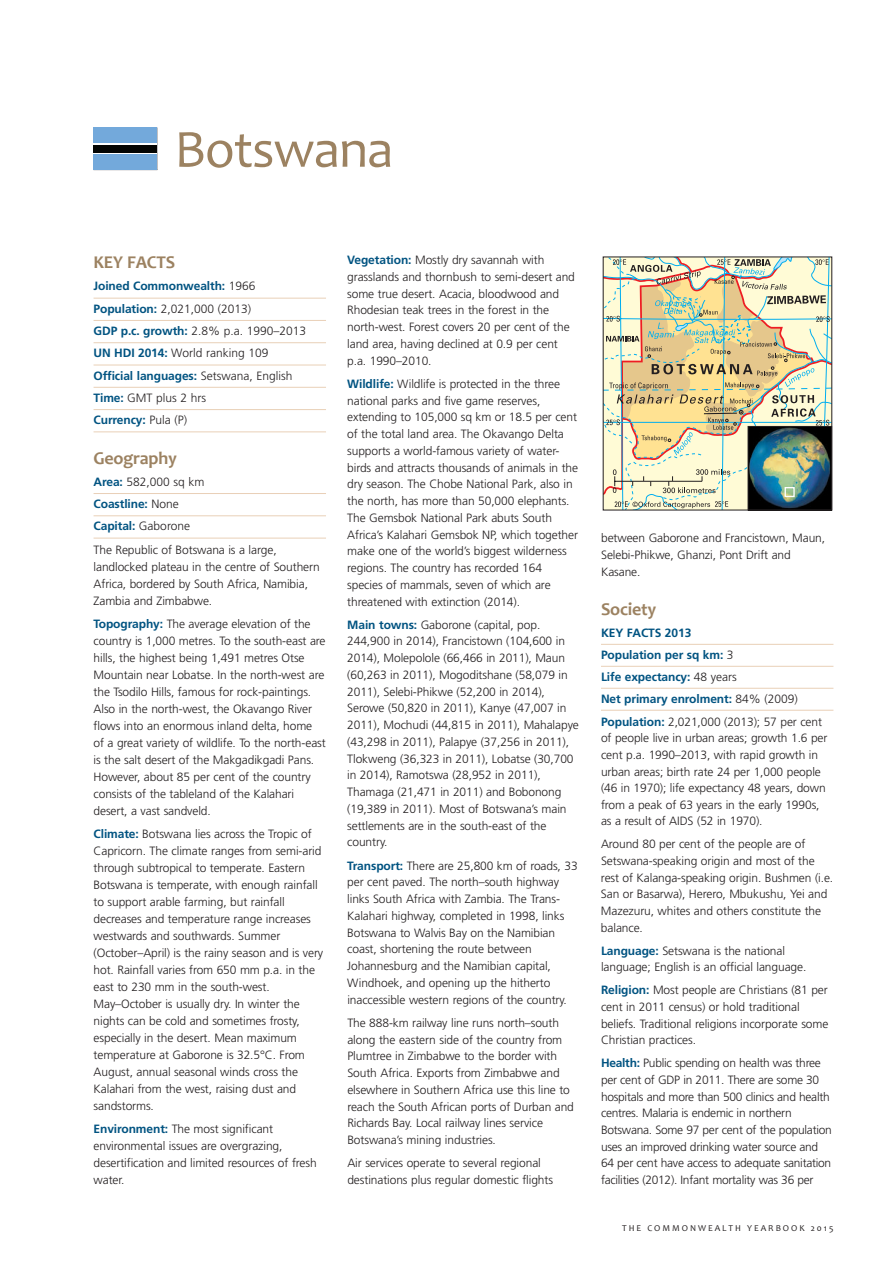
<style>
.page{position:relative;width:893px;height:1263px;background:#fff}
.page>*{position:absolute;margin:0;border:0;box-sizing:border-box;transform-origin:0 0}
.t1{font:54px "Candara";color:#9c8261}
.t2{font:700 18px "Candara";letter-spacing:-.01em;color:#9c8261}
.t3{font:300 12px/16.8px "Frutiger";letter-spacing:-.01em;color:#231f20}
.t4{font:700 12px/22.4px "Frutiger";letter-spacing:-.01em;color:#015381}
.t5{font:9px "Candara";letter-spacing:.22em;color:#231f20}
.s1{font-weight:300;color:#231f20}
.s2{font-weight:700;color:#015381}
</style>
<div class="page">
<hr style="left:94px;top:298px;width:232px;height:1px;background:#e9d0b7">
<hr style="left:94px;top:320px;width:232px;height:1px;background:#e9d0b7">
<hr style="left:94px;top:342px;width:232px;height:1px;background:#e9d0b7">
<hr style="left:94px;top:365px;width:232px;height:1px;background:#e9d0b7">
<hr style="left:94px;top:387px;width:232px;height:1px;background:#e9d0b7">
<hr style="left:94px;top:409px;width:232px;height:1px;background:#e9d0b7">
<hr style="left:94px;top:432px;width:232px;height:1px;background:#e9d0b7">
<hr style="left:94px;top:493px;width:232px;height:1px;background:#e9d0b7">
<hr style="left:94px;top:515px;width:232px;height:1px;background:#e9d0b7">
<hr style="left:94px;top:538px;width:232px;height:1px;background:#e9d0b7">
<hr style="left:601px;top:644px;width:232px;height:1px;background:#e9d0b7">
<hr style="left:601px;top:666px;width:232px;height:1px;background:#e9d0b7">
<hr style="left:601px;top:688px;width:232px;height:1px;background:#e9d0b7">
<hr style="left:601px;top:710px;width:232px;height:1px;background:#e9d0b7">
<div style="left:94px;top:128px;width:63px;height:42px;background:#73a9db"></div>
<hr style="left:94px;top:152px;width:63px;height:2px;background:#fff">
<hr style="left:94px;top:144px;width:63px;height:1px;background:#fff">
<div style="left:94px;top:145px;width:63px;height:7px;background:#040503"></div>
<svg style="left:602px;top:256px;width:231px;height:254px"></svg>
<img style="left:750px;top:428px;width:80px;height:80px">
<div style="left:748px;top:426px;width:84px;height:84px;border:1px solid #231f20"></div>
<div style="left:785px;top:487px;width:10px;height:10px;border:1px solid #fff"></div>
<div style="left:603px;top:257px;width:229px;height:253px;border:1px solid #231f20"></div>
<h1 class="t1" style="left:174px;top:115px;width:221px">BOTSWANA</h1>
<h2 class="t2" style="left:94px;top:251px;width:83px">KEY FACTS</h2>
<p class="t4" style="left:94px;top:276px;width:214px">Joined Commonwealth: <span class="s1">1966<br></span>Population: <span class="s1">2,021,000 (2013)<br></span>GDP p.c. growth: <span class="s1">2.8% p.a. 1990–2013<br></span>UN HDI 2014: <span class="s1">World ranking 109<br></span>Official languages: <span class="s1">Setswana, English<br></span>Time: <span class="s1">GMT plus 2 hrs<br></span>Currency: <span class="s1">Pula (P)</span></p>
<h2 class="t2" style="left:94px;top:446px;width:85px">Geography</h2>
<p class="t3" style="left:94px;top:471px;width:185px;line-height:22.6px"><span class="s2">Area:</span> 582,000 sq km<br><span class="s2">Coastline:</span> None<br><span class="s2">Capital:</span> Gaborone<br>The Republic of Botswana is a large,</p>
<p class="t3" style="left:94px;top:559px;width:228px">landlocked plateau in the centre of Southern<br>Africa, bordered by South Africa, Namibia,<br>Zambia and Zimbabwe.</p>
<p class="t3" style="left:94px;top:616px;width:234px"><span class="s2">Topography:</span> The average elevation of the country is 1,000 metres. To the south-east are hills, the highest being 1,491 metres Otse Mountain near Lobatse. In the north-west are the Tsodilo Hills, famous for rock-paintings.<br>Also in the north-west, the Okavango River flows into an enormous inland delta, home<br>of a great variety of wildlife. To the north-east is the salt desert of the Makgadikgadi Pans.<br>However, about 85 per cent of the country consists of the tableland of the Kalahari desert, a vast sandveld.</p>
<p class="t3" style="left:94px;top:826px;width:231px"><span class="s2">Climate:</span> Botswana lies across the Tropic of Capricorn. The climate ranges from semi-arid through subtropical to temperate. Eastern Botswana is temperate, with enough rainfall to support arable farming, but rainfall decreases and temperature range increases westwards and southwards. Summer (October–April) is the rainy season and is very hot. Rainfall varies from 650 mm p.a. in the east to 230 mm in the south-west.<br>May–October is usually dry. In winter the nights can be cold and sometimes frosty, especially in the desert. Mean maximum temperature at Gaborone is 32.5°C. From August, annual seasonal winds cross the Kalahari from the west, raising dust and sandstorms.</p>
<p class="t3" style="left:94px;top:1121px;width:225px"><span class="s2">Environment:</span> The most significant environmental issues are overgrazing, desertification and limited resources of fresh water.</p>
<p class="t3" style="left:347px;top:252px;width:229px"><span class="s2">Vegetation:</span> Mostly dry savannah with grasslands and thornbush to semi-desert and some true desert. Acacia, bloodwood and Rhodesian teak trees in the forest in the north-west. Forest covers 20 per cent of the land area, having declined at 0.9 per cent p.a. 1990–2010.</p>
<p class="t3" style="left:347px;top:376px;width:232px"><span class="s2">Wildlife:</span> Wildlife is protected in the three national parks and five game reserves, extending to 105,000 sq km or 18.5 per cent of the total land area. The Okavango Delta supports a world-famous variety of water&shy;birds and attracts thousands of animals in the dry season. The Chobe National Park, also in the north, has more than 50,000 elephants.<br>The Gemsbok National Park abuts South Africa’s Kalahari Gemsbok NP, which together make one of the world’s biggest wilderness regions. The country has recorded 164 species of mammals, seven of which are threatened with extinction (2014).</p>
<p class="t3" style="left:347px;top:617px;width:233px"><span class="s2">Main towns:</span> Gaborone (capital, pop.<br>244,900 in 2014), Francistown (104,600 in 2014), Molepolole (66,466 in 2011), Maun (60,263 in 2011), Mogoditshane (58,079 in 2011), Selebi-Phikwe (52,200 in 2014), Serowe (50,820 in 2011), Kanye (47,007 in 2011), Mochudi (44,815 in 2011), Mahalapye (43,298 in 2011), Palapye (37,256 in 2011), Tlokweng (36,323 in 2011), Lobatse (30,700 in 2014), Ramotswa (28,952 in 2011), Thamaga (21,471 in 2011) and Bobonong (19,389 in 2011). Most of Botswana’s main settlements are in the south-east of the country.</p>
<p class="t3" style="left:347px;top:858px;width:232px"><span class="s2">Transport:</span> There are 25,800 km of roads, 33 per cent paved. The north–south highway links South Africa with Zambia. The Trans-Kalahari highway, completed in 1998, links Botswana to Walvis Bay on the Namibian coast, shortening the route between Johannesburg and the Namibian capital, Windhoek, and opening up the hitherto inaccessible western regions of the country.</p>
<p class="t3" style="left:347px;top:1015px;width:228px">The 888-km railway line runs north–south along the eastern side of the country from Plumtree in Zimbabwe to the border with South Africa. Exports from Zimbabwe and elsewhere in Southern Africa use this line to reach the South African ports of Durban and Richards Bay. Local railway lines service Botswana’s mining industries.</p>
<p class="t3" style="left:347px;top:1155px;width:207px">Air services operate to several regional destinations plus regular domestic flights</p>
<p class="t3" style="left:601px;top:531px;width:225px">between Gaborone and Francistown, Maun,<br>Selebi-Phikwe, Ghanzi, Pont Drift and<br>Kasane.</p>
<h2 class="t2" style="left:601px;top:597px;width:57px">Society</h2>
<p class="t4" style="left:601px;top:622px;width:223px">KEY FACTS 2013<br>Population per sq km: <span class="s1">3<br></span>Life expectancy: <span class="s1">48 years<br></span>Net primary enrolment: <span class="s1">84% (2009)<br></span>Population: <span class="s1">2,021,000 (2013); 57 per cent</span></p>
<p class="t3" style="left:601px;top:731px;width:228px">of people live in urban areas; growth 1.6 per cent p.a. 1990–2013, with rapid growth in urban areas; birth rate 24 per 1,000 people (46 in 1970); life expectancy 48 years, down from a peak of 63 years in the early 1990s, as a result of AIDS (52 in 1970).</p>
<p class="t3" style="left:601px;top:837px;width:234px">Around 80 per cent of the people are of Setswana-speaking origin and most of the rest of Kalanga-speaking origin. Bushmen (i.e.<br>San or Basarwa), Herero, Mbukushu, Yei and Mazezuru, whites and others constitute the balance.</p>
<p class="t3" style="left:601px;top:943px;width:207px"><span class="s2">Language:</span> Setswana is the national language; English is an official language.</p>
<p class="t3" style="left:601px;top:983px;width:229px"><span class="s2">Religion:</span> Most people are Christians (81 per cent in 2011 census) or hold traditional beliefs. Traditional religions incorporate some Christian practices.</p>
<p class="t3" style="left:601px;top:1056px;width:232px"><span class="s2">Health:</span> Public spending on health was three per cent of GDP in 2011. There are some 30 hospitals and more than 500 clinics and health centres. Malaria is endemic in northern Botswana. Some 97 per cent of the population uses an improved drinking water source and 64 per cent have access to adequate sanitation facilities (2012). Infant mortality was 36 per</p>
<p class="t5" style="left:622px;top:1223px;width:213px">THE COMMONWEALTH YEARBOOK 2015</p>
</div>
